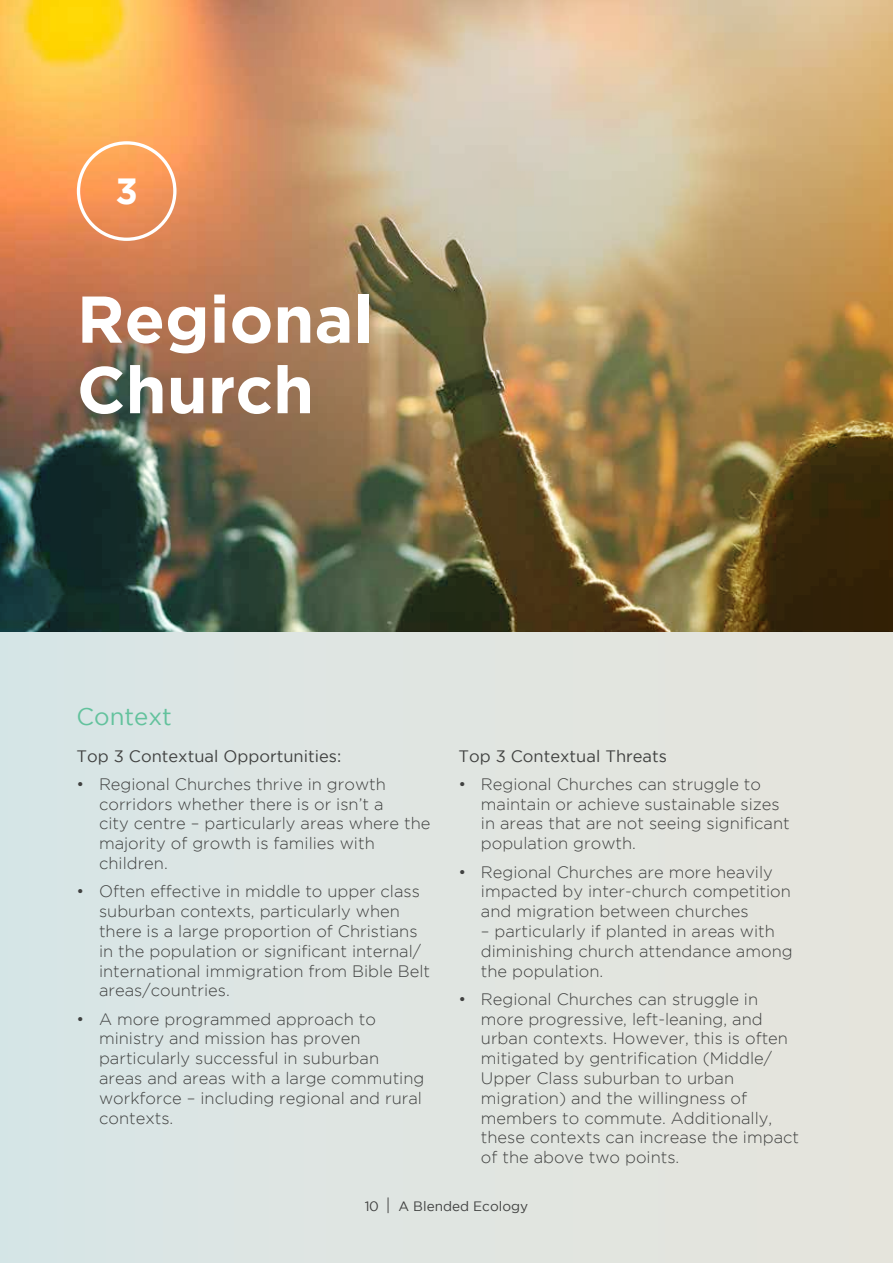
<style>
.page{position:relative;width:893px;height:1263px;background:#e0e5e1}
.page>*{position:absolute;margin:0;border:0;box-sizing:border-box;transform-origin:0 0}
.t1{font:700 66px/70.5px "Gotham";color:#fff}
.t2{font:700 36.3px "Gotham";color:#fff}
.t3{font:24px "Gotham";color:#63c29d}
.t4{font:300 16.5px/19.8px "Gotham";color:#404140}
.t5{font:16.5px "Gotham";color:#404140}
.t6{font:13.5px "Gotham";color:#404140}
.s1{font-size:16.95px}
</style>
<div class="page">
<img style="left:0;top:0;width:893px;height:631px">
<div style="left:77px;top:141px;width:100px;height:100px;border:3px solid #fff;border-radius:50%"></div>
<h2 class="t2" style="left:115px;top:170px;width:24px">3</h2>
<h1 class="t1" style="left:77px;top:282px;width:298px">Regional<br>Church</h1>
<h3 class="t3" style="left:77px;top:703px;width:97px">Context</h3>
<p class="t5" style="left:77px;top:746px;width:266px">Top 3 Contextual Opportunities:</p>
<p class="t4" style="left:99px;top:774px;width:333px;text-indent:-23px">• Regional Churches thrive in growth corridors whether there is or isn’t a<br>city centre – particularly areas where the majority of growth is families with children.</p>
<p class="t4" style="left:99px;top:881px;width:333px;text-indent:-23px">• Often effective in middle to upper class suburban contexts, particularly when there is a large proportion of Christians in the population or significant internal/ international immigration from Bible Belt areas/countries.</p>
<p class="t4" style="left:99px;top:1009px;width:327px;text-indent:-23px">• A more programmed approach to ministry and mission has proven particularly successful in suburban areas and areas with a large commuting workforce – including regional and rural contexts.</p>
<p class="t5" style="left:458px;top:746px;width:210px">Top 3 Contextual Threats</p>
<p class="t4" style="left:481px;top:774px;width:310px;text-indent:-23px">• Regional Churches can struggle to maintain or achieve sustainable sizes in areas that are not seeing significant population growth.</p>
<p class="t4" style="left:481px;top:861px;width:312px;text-indent:-23px">• Regional Churches are more heavily impacted by inter-church competition and migration between churches</p>
<p class="t4" style="left:481px;top:921px;width:313px">– particularly if planted in areas with diminishing church attendance among the population.</p>
<p class="t4" style="left:481px;top:989px;width:320px;text-indent:-23px">• Regional Churches can struggle in more progressive, left-leaning, and urban contexts. However, this is often mitigated by gentrification (Middle/ Upper Class suburban to urban migration) and the willingness of members to commute. Additionally, these contexts can increase the impact of the above two points.</p>
<p class="t6" style="left:365px;top:1199px;width:165px">10 <span class="s1">|</span> A Blended Ecology</p>
</div>
